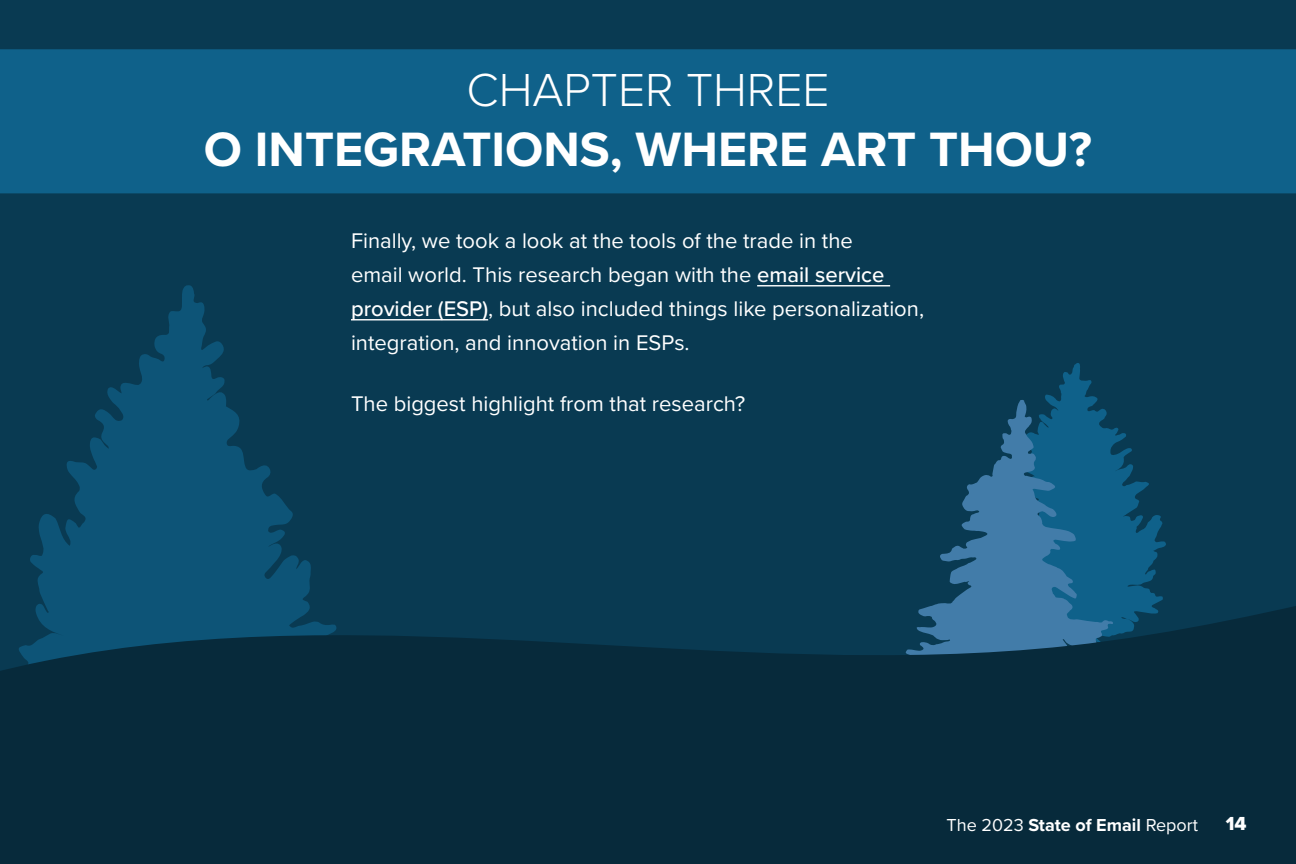
<style>
.page{position:relative;width:1296px;height:864px;background:#093a52}
.page>*{position:absolute;margin:0;border:0;box-sizing:border-box;transform-origin:0 0}
.t1{font:700 50px "Proxima Nova";color:#fff}
.t2{font:300 48px "Proxima Nova";color:#fff}
.t3{font:22px/34px "Proxima Nova";color:#fff}
.t4{font:19.6px "Proxima Nova Extrabld";color:#fff}
.t5{font:18px "Proxima Nova";color:#fff}
.s1{font-weight:500}
.s2{font-weight:700}
</style>
<div class="page">
<div style="left:0;top:49px;width:1296px;height:144px;background:#0f618a"></div>
<hr style="left:757px;top:285px;width:133px;height:1px;background:#fff">
<hr style="left:351px;top:319px;width:137px;height:1px;background:#fff">
<svg style="left:1045px;top:363px;width:116px;height:157px"></svg>
<svg style="left:962px;top:398px;width:151px;height:122px;fill:#0f618a"></svg>
<svg style="left:40px;top:285px;width:253px;height:235px"></svg>
<svg style="left:0;top:520px;width:1296px;height:344px;fill:#072a3b"></svg>
<h2 class="t2" style="left:466px;top:70px;width:365px">CHAPTER THREE</h2>
<h1 class="t1" style="left:204px;top:127px;width:890px">O INTEGRATIONS, WHERE ART THOU?</h1>
<p class="t3" style="left:351px;top:225px;width:575px">Finally, we took a look at the tools of the trade in the<br>email world. This research began with the <span class="s1">email service provider (ESP)</span>, but also included things like personalization, integration, and innovation in ESPs.</p>
<p class="t3" style="left:351px;top:388px;width:396px">The biggest highlight from that research?</p>
<p class="t5" style="left:947px;top:817px;width:253px">The 2023 <span class="s2">State of Email</span> Report</p>
<p class="t4" style="left:1226px;top:816px;width:22px">14</p>
</div>
